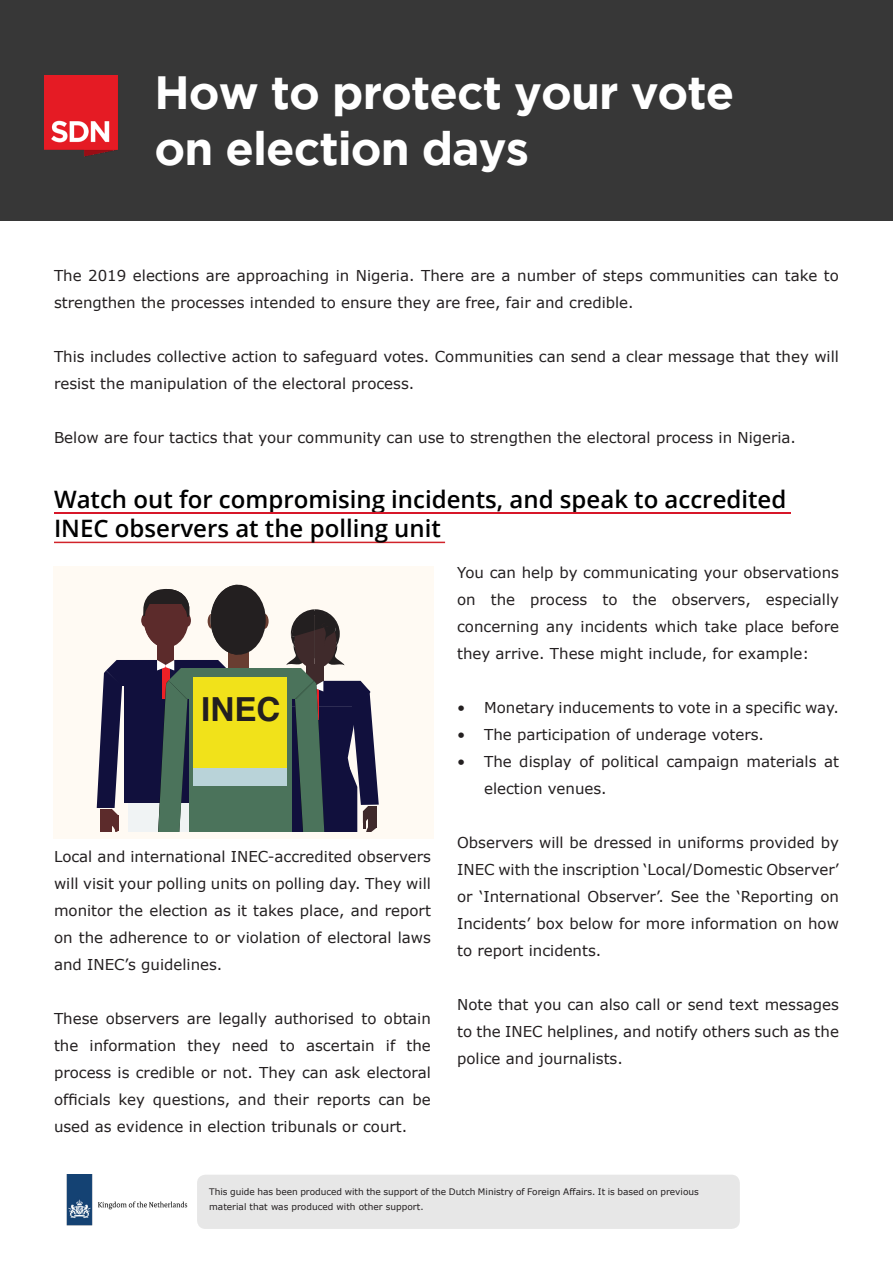
<style>
.page{position:relative;width:893px;height:1263px;background:#fff}
.page>*{position:absolute;margin:0;border:0;box-sizing:border-box;transform-origin:0 0}
.t1{font:700 46.5px "Gotham";letter-spacing:-.02em;color:#fff}
.t2{font:700 33.15px "Helvetica";color:#231f20}
.Heading{font:600 24px/28.5px "Open Sans";color:#000001}
.Veranda{font:15px/27px "Verdana";color:#231f20;text-align:justify}
.Veranda-2{font:9px/15px "Verdana";color:#231f20}
</style>
<div class="page">
<div style="left:53px;top:566px;width:381px;height:272px;background:#fffaf3"></div>
<div style="left:0;top:0;width:893px;height:221px;background:#373737"></div>
<img style="left:44px;top:75px;width:74px;height:82px">
<hr style="left:54px;top:542px;width:391px;height:1px;background:#d1232a">
<svg style="left:97px;top:585px;width:282px;height:246px"></svg>
<hr style="left:54px;top:512px;width:737px;height:1px;background:#d71729">
<div style="left:197px;top:1175px;width:543px;height:54px;background:#e7e7e7;border-radius:9px"></div>
<img style="left:66px;top:1175px;width:133px;height:51px">
<p class="t1" style="left:154px;top:66px;width:581px">How to protect your vote</p>
<p class="t1" style="left:154px;top:122px;width:376px">on election days</p>
<p class="Veranda" style="left:54px;top:263px;width:786px">The 2019 elections are approaching in Nigeria. There are a number of steps communities can take to strengthen the processes intended to ensure they are free, fair and credible.</p>
<p class="Veranda" style="left:54px;top:344px;width:786px">This includes collective action to safeguard votes. Communities can send a clear message that they will resist the manipulation of the electoral process.</p>
<p class="Veranda" style="left:54px;top:425px;width:743px">Below are four tactics that your community can use to strengthen the electoral process in Nigeria.</p>
<p class="Heading" style="left:54px;top:485px;width:734px">Watch out for compromising incidents, and speak to accredited<br>INEC observers at the polling unit</p>
<p class="t2" style="left:201px;top:683px;width:81px">INEC</p>
<p class="Veranda" style="left:54px;top:843px;width:378px">Local and international INEC-accredited observers will visit your polling units on polling day. They will monitor the election as it takes place, and report on the adherence to or violation of electoral laws and INEC’s guidelines.</p>
<p class="Veranda" style="left:54px;top:1005px;width:378px">These observers are legally authorised to obtain the information they need to ascertain if the process is credible or not. They can ask electoral officials key questions, and their reports can be used as evidence in election tribunals or court.</p>
<p class="Veranda" style="left:457px;top:559px;width:383px">You can help by communicating your observations on the process to the observers, especially concerning any incidents which take place before they arrive. These might include, for example:</p>
<p class="Veranda" style="left:457px;top:694px;width:383px">• Monetary inducements to vote in a specific way.</p>
<p class="Veranda" style="left:457px;top:721px;width:308px">• The participation of underage voters.</p>
<p class="Veranda" style="left:484px;top:748px;width:356px;text-indent:-27px">• The display of political campaign materials at election venues.</p>
<p class="Veranda" style="left:457px;top:829px;width:383px">Observers will be dressed in uniforms provided by INEC with the inscription ‘Local/Domestic Observer’ or ‘International Observer’. See the ‘Reporting on Incidents’ box below for more information on how to report incidents.</p>
<p class="Veranda" style="left:457px;top:991px;width:383px">Note that you can also call or send text messages to the INEC helplines, and notify others such as the police and journalists.</p>
<p class="Veranda-2" style="left:209px;top:1184px;width:491px">This guide has been produced with the support of the Dutch Ministry of Foreign Affairs. It is based on previous material that was produced with other support.</p>
</div>
